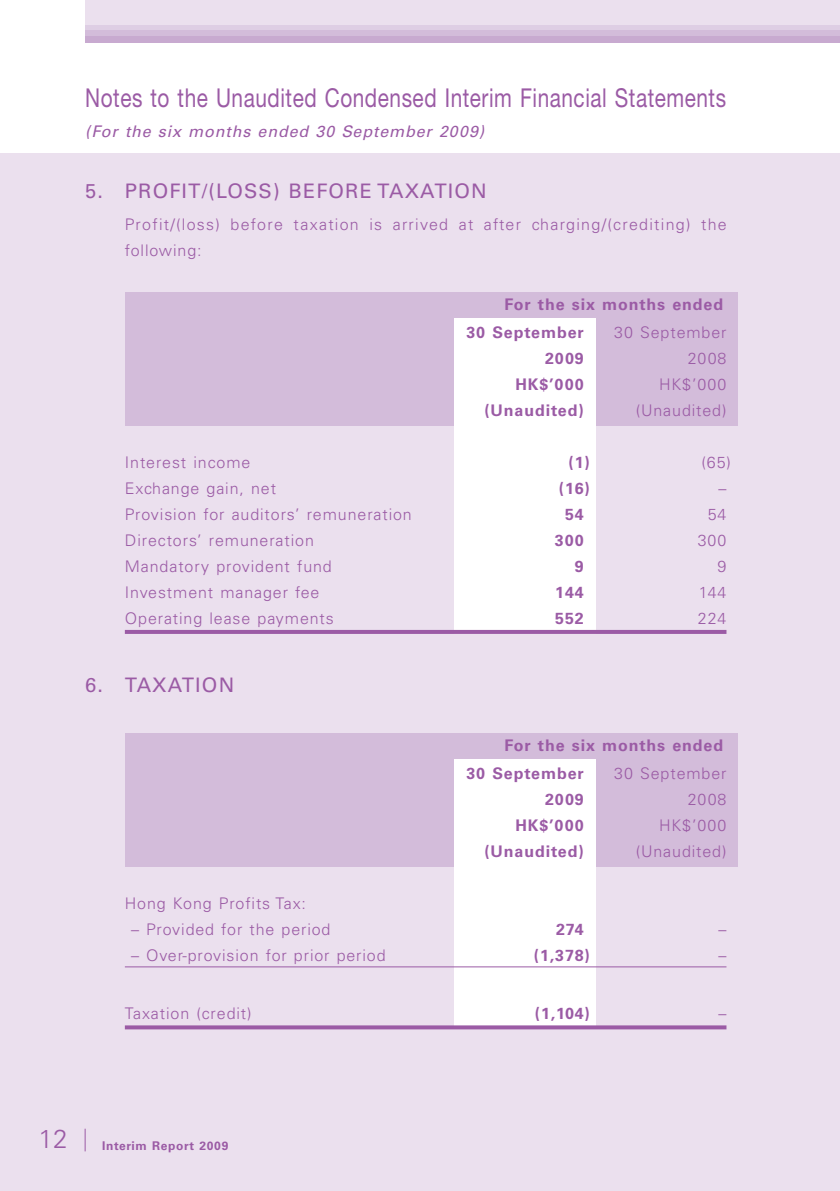
<style>
.page{position:relative;width:840px;height:1191px;background:#fff}
.page>*{position:absolute;margin:0;border:0;box-sizing:border-box;transform-origin:0 0}
.t1{font:26px "Helvetica Neue LT Std";letter-spacing:.025em;color:#9b5ba5;scale:.8 1}
.t2{font:300 26px "Univers LT Std";color:#9b5ba5}
.t3{font:20px "Univers LT Std";letter-spacing:.055em;color:#9b5ba5}
.t4{font:300 16px "Univers LT Std";letter-spacing:.055em;color:#9b5ba5}
.t5{font:700 16px/28px "Univers LT Std";letter-spacing:.055em;color:#9b5ba5}
.t6{font:300 16px/26px "Univers LT Std";letter-spacing:.08em;color:#9b5ba5}
.t7{font:italic 16px "Univers LT Std";letter-spacing:.055em;color:#9b5ba5}
.t8{font:700 12px "Univers LT Std";letter-spacing:.055em;color:#9b5ba5}
</style>
<div class="page">
<div style="left:0;top:153px;width:839px;height:1038px;background:#ebe0ee"></div>
<svg style="left:85px;top:1128px;width:1px;height:23px"></svg>
<div style="left:85px;top:0;width:754px;height:35px;background:#ebe0ee"></div>
<div style="left:85px;top:25px;width:754px;height:10px;background:#decee4"></div>
<div style="left:85px;top:33px;width:754px;height:10px;background:#c8aad0"></div>
<div style="left:85px;top:30px;width:754px;height:6px;background:#d3bcda"></div>
<hr style="left:839px;top:153px;width:1px;height:1038px;background:#ebe0ee">
<hr style="left:839px;top:0;width:1px;height:35px;background:#ebe0ee">
<svg style="left:839px;top:25px;width:1px;height:18px"></svg>
<div style="left:125px;top:292px;width:612px;height:133px;background:#d3bcda"></div>
<div style="left:454px;top:318px;width:141px;height:315px;background:#fff"></div>
<hr style="left:125px;top:630px;width:601px;height:4px;background:#9b5ba5">
<div style="left:125px;top:733px;width:612px;height:134px;background:#d3bcda"></div>
<div style="left:454px;top:759px;width:141px;height:268px;background:#fff"></div>
<hr style="left:125px;top:966px;width:601px;height:1px;background:#9b5ba5">
<svg style="left:125px;top:1025px;width:601px;height:4px;background:#a369ac"></svg>
<p class="t1" style="left:85px;top:82px;width:802px">Notes to the Unaudited Condensed Interim Financial Statements</p>
<p class="t7" style="left:85px;top:121px;width:400px">(For the six months ended 30 September 2009)</p>
<p class="t3" style="left:85px;top:179px;width:403px">5. PROFIT/(LOSS) BEFORE TAXATION</p>
<p class="t6" style="left:125px;top:211px;width:603px">Profit/(loss) before taxation is arrived at after charging/(crediting) the following:</p>
<p class="t5" style="left:466px;top:290px;width:258px;text-indent:38px">For the six months ended<br>30 September</p>
<p class="t4" style="left:614px;top:322px;width:114px">30 September</p>
<p class="t5" style="left:544px;top:344px;width:40px">2009</p>
<p class="t4" style="left:687px;top:348px;width:40px">2008</p>
<p class="t5" style="left:515px;top:370px;width:70px">HK$’000</p>
<p class="t4" style="left:658px;top:374px;width:69px">HK$’000</p>
<p class="t5" style="left:484px;top:396px;width:101px">(Unaudited)</p>
<p class="t4" style="left:635px;top:400px;width:92px">(Unaudited)</p>
<p class="t4" style="left:125px;top:452px;width:127px">Interest income</p>
<p class="t5" style="left:568px;top:448px;width:23px">(1)</p>
<p class="t4" style="left:701px;top:452px;width:31px">(65)</p>
<p class="t4" style="left:125px;top:478px;width:153px">Exchange gain, net</p>
<p class="t5" style="left:558px;top:474px;width:33px">(16)</p>
<p class="t4" style="left:718px;top:478px;width:9px">–</p>
<p class="t4" style="left:125px;top:504px;width:288px">Provision for auditors’ remuneration</p>
<p class="t5" style="left:564px;top:500px;width:20px">54</p>
<p class="t4" style="left:707px;top:504px;width:20px">54</p>
<p class="t4" style="left:125px;top:530px;width:190px">Directors’ remuneration</p>
<p class="t5" style="left:554px;top:526px;width:30px">300</p>
<p class="t4" style="left:697px;top:530px;width:30px">300</p>
<p class="t4" style="left:125px;top:556px;width:208px">Mandatory provident fund</p>
<p class="t5" style="left:574px;top:552px;width:10px">9</p>
<p class="t4" style="left:717px;top:556px;width:5px">9</p>
<p class="t4" style="left:125px;top:582px;width:196px">Investment manager fee</p>
<p class="t5" style="left:555px;top:578px;width:30px">144</p>
<p class="t4" style="left:698px;top:582px;width:29px">144</p>
<p class="t4" style="left:125px;top:608px;width:210px">Operating lease payments</p>
<p class="t5" style="left:555px;top:604px;width:30px">552</p>
<p class="t4" style="left:697px;top:608px;width:30px">224</p>
<p class="t3" style="left:85px;top:672px;width:150px">6. TAXATION</p>
<p class="t5" style="left:466px;top:732px;width:258px;text-indent:38px">For the six months ended<br>30 September</p>
<p class="t4" style="left:614px;top:764px;width:114px">30 September</p>
<p class="t5" style="left:544px;top:786px;width:40px">2009</p>
<p class="t4" style="left:687px;top:790px;width:40px">2008</p>
<p class="t5" style="left:515px;top:812px;width:70px">HK$’000</p>
<p class="t4" style="left:658px;top:816px;width:69px">HK$’000</p>
<p class="t5" style="left:484px;top:838px;width:101px">(Unaudited)</p>
<p class="t4" style="left:635px;top:842px;width:92px">(Unaudited)</p>
<p class="t4" style="left:125px;top:894px;width:182px">Hong Kong Profits Tax:</p>
<p class="t4" style="left:131px;top:920px;width:201px">– Provided for the period</p>
<p class="t5" style="left:555px;top:916px;width:29px">274</p>
<p class="t4" style="left:718px;top:920px;width:9px">–</p>
<p class="t4" style="left:131px;top:946px;width:256px">– Over-provision for prior period</p>
<p class="t5" style="left:533px;top:942px;width:58px">(1,378)</p>
<p class="t4" style="left:718px;top:946px;width:9px">–</p>
<p class="t4" style="left:125px;top:1004px;width:128px">Taxation (credit)</p>
<p class="t5" style="left:534px;top:1000px;width:57px">(1,104)</p>
<p class="t4" style="left:718px;top:1004px;width:9px">–</p>
<p class="t2" style="left:39px;top:1123px;width:31px">12</p>
<p class="t8" style="left:102px;top:1138px;width:128px">Interim Report 2009</p>
</div>
